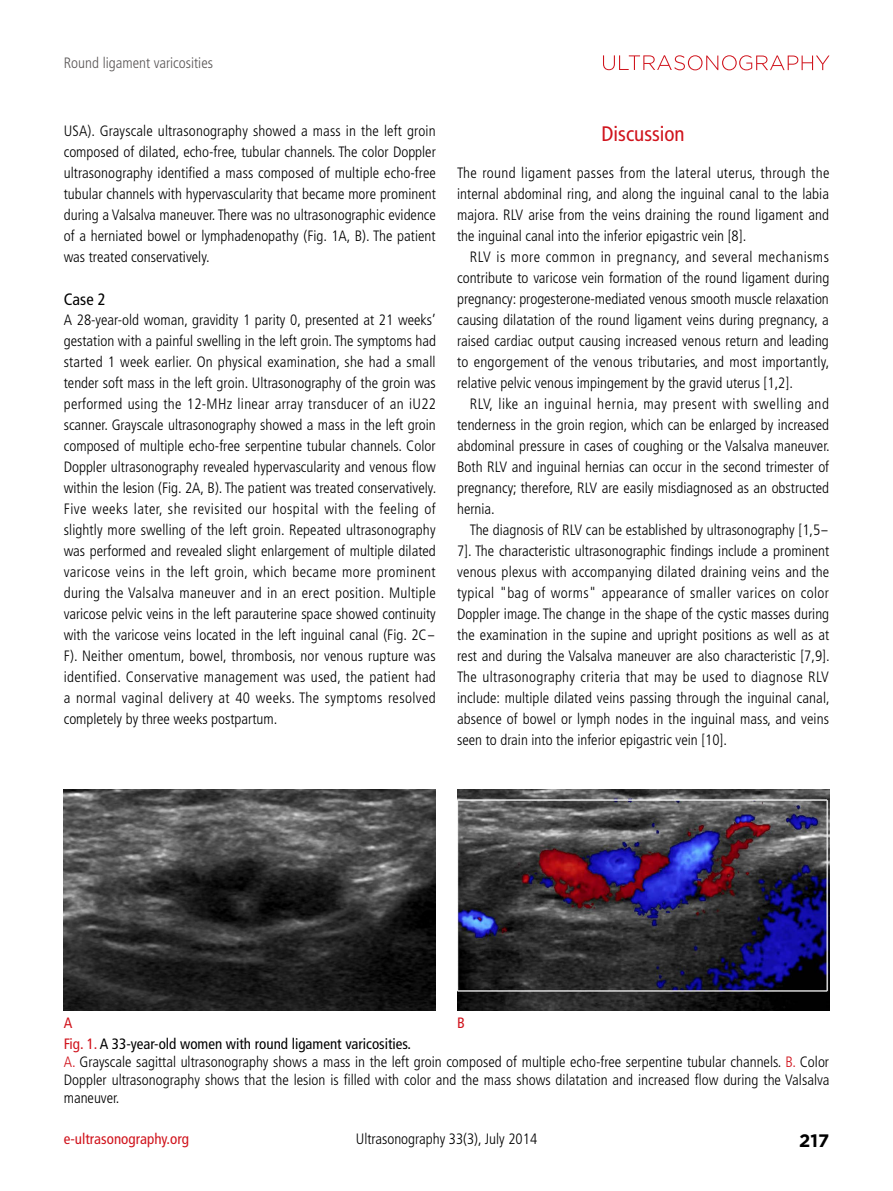
<style>
.page{position:relative;width:893px;height:1191px;background:#fff}
.page>*{position:absolute;margin:0;border:0;box-sizing:border-box;transform-origin:0 0}
.t1{font:condensed 21px "Frutiger LT Std";color:#d0131c}
.t2{font:700 18px "Gotham";color:#000}
.t3{font:condensed 16.5px "Frutiger LT Std";color:#000}
.t4{font:300 condensed 15px/21px "Frutiger LT Std";color:#000;text-align:justify}
.t5{font:300 condensed 15px "Frutiger LT Std";color:#5a5757}
.t6{font:condensed 15px "Frutiger LT Std";color:#d0131c}
.s1{font-weight:400;color:#d0131c}
.s2{font-weight:400}
.s3{color:#d0131c}
</style>
<div class="page">
<svg style="left:603px;top:55px;width:226px;height:15px"></svg>
<img style="left:64px;top:789px;width:372px;height:221px">
<img style="left:457px;top:789px;width:372px;height:221px">
<p class="t5" style="left:64px;top:54px;width:151px">Round ligament varicosities</p>
<p class="t4" style="left:64px;top:120px;width:374px">USA). Grayscale ultrasonography showed a mass in the left groin composed of dilated, echo-free, tubular channels. The color Doppler ultrasonography identified a mass composed of multiple echo-free tubular channels with hypervascularity that became more prominent during a Valsalva maneuver. There was no ultrasonographic evidence of a herniated bowel or lymphadenopathy (Fig. 1A, B). The patient was treated conservatively.</p>
<p class="t3" style="left:64px;top:290px;width:43px">Case 2</p>
<p class="t4" style="left:64px;top:309px;width:374px">A 28-year-old woman, gravidity 1 parity 0, presented at 21 weeks’ gestation with a painful swelling in the left groin. The symptoms had started 1 week earlier. On physical examination, she had a small tender soft mass in the left groin. Ultrasonography of the groin was performed using the 12-MHz linear array transducer of an iU22 scanner. Grayscale ultrasonography showed a mass in the left groin composed of multiple echo-free serpentine tubular channels. Color Doppler ultrasonography revealed hypervascularity and venous flow within the lesion (Fig. 2A, B). The patient was treated conservatively.<br>Five weeks later, she revisited our hospital with the feeling of slightly more swelling of the left groin. Repeated ultrasonography was performed and revealed slight enlargement of multiple dilated varicose veins in the left groin, which became more prominent during the Valsalva maneuver and in an erect position. Multiple varicose pelvic veins in the left parauterine space showed continuity with the varicose veins located in the left inguinal canal (Fig. 2C-F). Neither omentum, bowel, thrombosis, nor venous rupture was identified. Conservative management was used, the patient had a normal vaginal delivery at 40 weeks. The symptoms resolved completely by three weeks postpartum.</p>
<h1 class="t1" style="left:601px;top:121px;width:85px">Discussion</h1>
<p class="t4" style="left:457px;top:162px;width:374px">The round ligament passes from the lateral uterus, through the internal abdominal ring, and along the inguinal canal to the labia majora. RLV arise from the veins draining the round ligament and the inguinal canal into the inferior epigastric vein [8].</p>
<p class="t4" style="left:457px;top:246px;width:374px;text-indent:13px">RLV is more common in pregnancy, and several mechanisms contribute to varicose vein formation of the round ligament during pregnancy: progesterone-mediated venous smooth muscle relaxation causing dilatation of the round ligament veins during pregnancy, a raised cardiac output causing increased venous return and leading to engorgement of the venous tributaries, and most importantly, relative pelvic venous impingement by the gravid uterus [1,2].</p>
<p class="t4" style="left:457px;top:393px;width:374px;text-indent:13px">RLV, like an inguinal hernia, may present with swelling and tenderness in the groin region, which can be enlarged by increased abdominal pressure in cases of coughing or the Valsalva maneuver.<br>Both RLV and inguinal hernias can occur in the second trimester of pregnancy; therefore, RLV are easily misdiagnosed as an obstructed hernia.</p>
<p class="t4" style="left:457px;top:519px;width:374px;text-indent:13px">The diagnosis of RLV can be established by ultrasonography [1,5- 7]. The characteristic ultrasonographic findings include a prominent venous plexus with accompanying dilated draining veins and the typical "bag of worms" appearance of smaller varices on color Doppler image. The change in the shape of the cystic masses during the examination in the supine and upright positions as well as at rest and during the Valsalva maneuver are also characteristic [7,9].<br>The ultrasonography criteria that may be used to diagnose RLV include: multiple dilated veins passing through the inguinal canal, absence of bowel or lymph nodes in the inguinal mass, and veins seen to drain into the inferior epigastric vein [10].</p>
<p class="t6" style="left:64px;top:1014px;width:10px">A</p>
<p class="t6" style="left:457px;top:1014px;width:9px">B</p>
<p class="t4" style="left:64px;top:1035px;width:767px;line-height:18px;text-align:left"><span class="s1">Fig. 1.</span> <span class="s2">A 33-year-old women with round ligament varicosities.<br></span><span class="s3">A.</span> Grayscale sagittal ultrasonography shows a mass in the left groin composed of multiple echo-free serpentine tubular channels. <span class="s3">B.</span> Color Doppler ultrasonography shows that the lesion is filled with color and the mass shows dilatation and increased flow during the Valsalva maneuver.</p>
<p class="t6" style="left:64px;top:1130px;width:127px">e-ultrasonography.org</p>
<p class="t4" style="left:356px;top:1128px;width:183px">Ultrasonography 33(3), July 2014</p>
<p class="t2" style="left:799px;top:1130px;width:31px">217</p>
</div>
